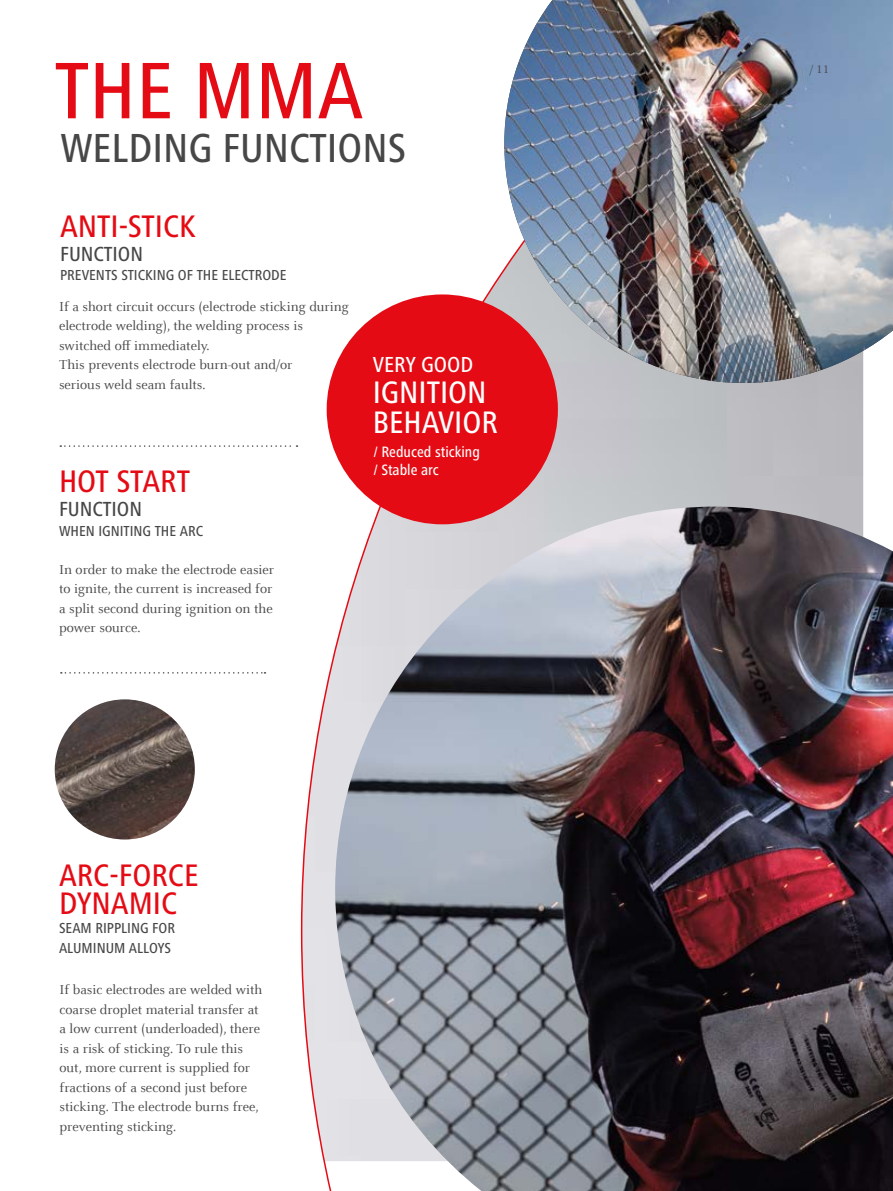
<style>
.page{position:relative;width:893px;height:1191px;background:#fff}
.page>*{position:absolute;margin:0;border:0;box-sizing:border-box;transform-origin:0 0}
.t1{font:500 condensed 82.95px "Frutiger Next LTW1 G";color:#e50b14}
.t2{font:500 condensed 42px "Frutiger Next LTW1 G";color:#474747}
.t3{font:500 condensed 32.25px/27.6px "Frutiger Next LTW1 G";color:#e50b14}
.t4{font:500 condensed 32.1px/30.2px "Frutiger Next LTW1 G";color:#fff}
.t5{font:500 condensed 22.5px "Frutiger Next LTW1 G";color:#fff}
.t6{font:500 condensed 21.15px "Frutiger Next LTW1 G";color:#474747}
.t7{font:500 condensed 15.6px/18.6px "Frutiger Next LTW1 G";color:#fff}
.t8{font:500 condensed 15px/19.5px "Frutiger Next LTW1 G";color:#474747}
.t9{font:14.25px/19.5px "Celeste Offc Pro";color:#474747}
.t10{font:12px "Celeste Offc Pro";color:#474747}
</style>
<div class="page">
<svg style="left:301px;top:268px;width:563px;height:923px"></svg>
<img style="left:335px;top:506px;width:558px;height:685px">
<svg style="left:60px;top:445px;width:238px;height:2px"></svg>
<svg style="left:61px;top:672px;width:204px;height:1px"></svg>
<img style="left:504px;top:0;width:389px;height:383px">
<img style="left:55px;top:699px;width:140px;height:140px;border-radius:70px">
<div style="left:327px;top:294px;width:231px;height:230px;background:#e50b14;border-radius:50%"></div>
<h1 class="t1" style="left:55px;top:43px;width:310px">THE MMA</h1>
<h2 class="t2" style="left:60px;top:124px;width:347px">WELDING FUNCTIONS</h2>
<h3 class="t3" style="left:60px;top:212px;width:137px">ANTI-STICK</h3>
<h3 class="t6" style="left:60px;top:241px;width:85px">FUNCTION</h3>
<p class="t8" style="left:60px;top:265px;width:228px">PREVENTS STICKING OF THE ELECTRODE</p>
<p class="t9" style="left:59px;top:296px;width:291px">If a short circuit occurs (electrode sticking during electrode welding), the welding process is switched off immediately.<br>This prevents electrode burn-out and/or<br>serious weld seam faults.</p>
<h3 class="t3" style="left:59px;top:468px;width:133px">HOT START</h3>
<h3 class="t6" style="left:59px;top:497px;width:85px">FUNCTION</h3>
<p class="t8" style="left:59px;top:521px;width:146px">WHEN IGNITING THE ARC</p>
<p class="t9" style="left:59px;top:559px;width:217px">In order to make the electrode easier to ignite, the current is increased for a split second during ignition on the power source.</p>
<h3 class="t5" style="left:373px;top:352px;width:102px">VERY GOOD</h3>
<h3 class="t4" style="left:373px;top:377px;width:127px">IGNITION<br>BEHAVIOR</h3>
<p class="t7" style="left:374px;top:442px;width:108px">/ Reduced sticking / Stable arc</p>
<h3 class="t3" style="left:59px;top:861px;width:141px">ARC-FORCE<br>DYNAMIC</h3>
<p class="t8" style="left:59px;top:918px;width:118px">SEAM RIPPLING FOR<br>ALUMINUM ALLOYS</p>
<p class="t9" style="left:60px;top:979px;width:204px">If basic electrodes are welded with coarse droplet material transfer at a low current (underloaded), there is a risk of sticking. To rule this out, more current is supplied for fractions of a second just before sticking. The electrode burns free, preventing sticking.</p>
<p class="t10" style="left:810px;top:61px;width:21px">/ 11</p>
</div>
